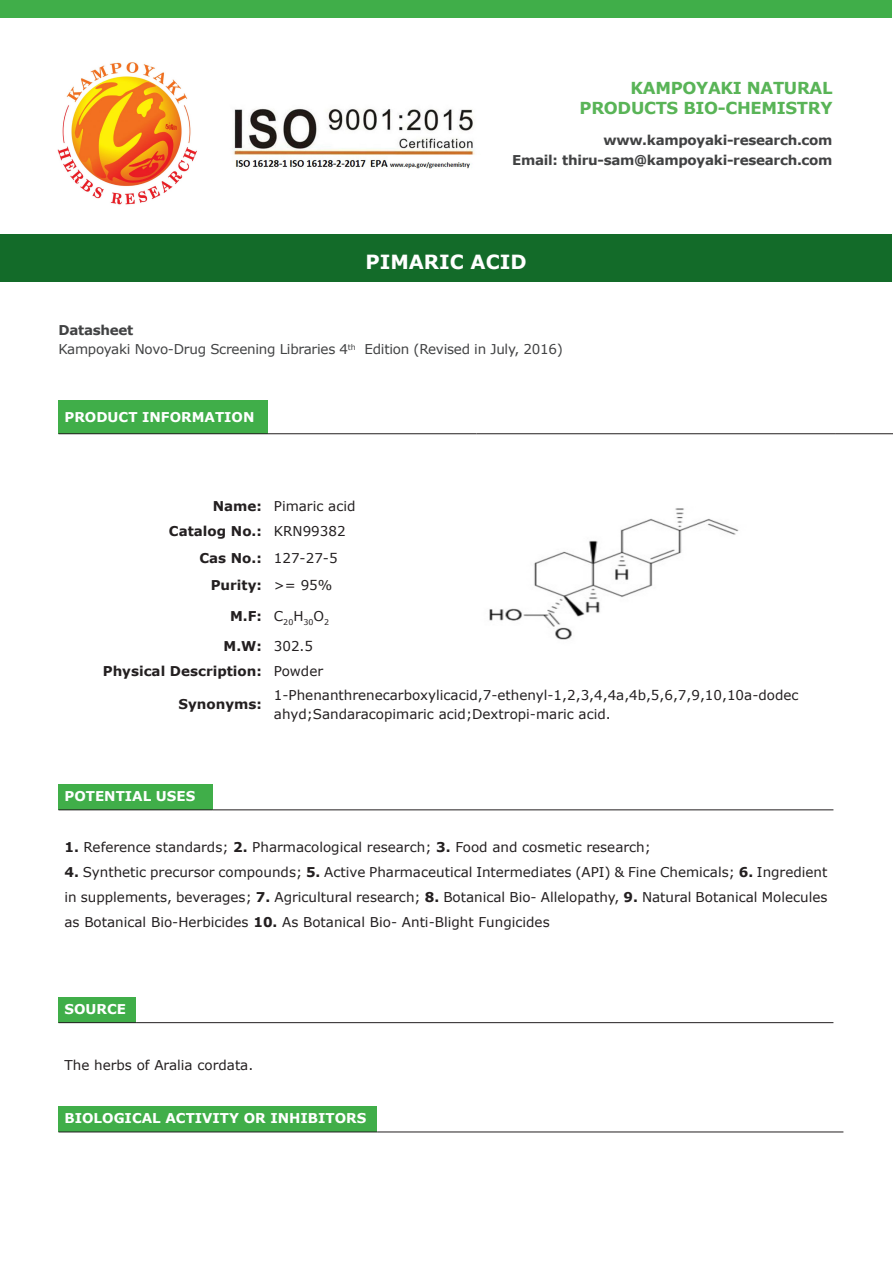
<style>
.page{position:relative;width:893px;height:1263px;background:#fff}
.page>*{position:absolute;margin:0;border:0;box-sizing:border-box;transform-origin:0 0}
.t1{font:700 19.5px "Verdana";color:#fff}
.t2{font:700 16.5px "Verdana";letter-spacing:-.02em;color:#59b457}
.t3{font:13.5px/25.2px "Verdana";color:#231f20}
.t4{font:700 13.5px "Verdana";letter-spacing:-.02em;color:#414243}
.t5{font:700 13.5px "Verdana";color:#fff}
.t6{font:700 13.5px "Verdana";color:#231f20}
.t7{font:13.5px "Verdana";letter-spacing:-.02em;color:#414243}
.t8{font:7.8px "Verdana";color:#231f20}
.s1{font-weight:700}
</style>
<div class="page">
<img style="left:232px;top:108px;width:243px;height:61px">
<img style="left:57px;top:62px;width:140px;height:143px">
<div style="left:0;top:0;width:892px;height:17px;background:#40ae49"></div>
<div style="left:1px;top:235px;width:891px;height:47px;background:#136b29"></div>
<div style="left:58px;top:400px;width:210px;height:34px;background:#40ae49"></div>
<hr style="left:58px;top:433px;width:210px;height:1px;background:#231f20">
<hr style="left:268px;top:433px;width:208px;height:1px;background:#231f20">
<hr style="left:476px;top:433px;width:359px;height:1px;background:#231f20">
<hr style="left:835px;top:433px;width:58px;height:1px;background:#231f20">
<img style="left:489px;top:508px;width:250px;height:132px">
<div style="left:58px;top:785px;width:155px;height:25px;background:#40ae49"></div>
<hr style="left:58px;top:810px;width:155px;height:1px;background:#231f20">
<hr style="left:213px;top:810px;width:620px;height:1px;background:#231f20">
<div style="left:58px;top:997px;width:78px;height:26px;background:#40ae49"></div>
<hr style="left:58px;top:1022px;width:78px;height:1px;background:#231f20">
<hr style="left:136px;top:1022px;width:697px;height:1px;background:#231f20">
<div style="left:58px;top:1107px;width:319px;height:25px;background:#40ae49"></div>
<hr style="left:58px;top:1132px;width:319px;height:1px;background:#231f20">
<hr style="left:377px;top:1132px;width:466px;height:1px;background:#231f20">
<p class="t2" style="left:631px;top:78px;width:203px">KAMPOYAKI NATURAL</p>
<p class="t2" style="left:580px;top:97px;width:254px">PRODUCTS BIO-CHEMISTRY</p>
<p class="t4" style="left:603px;top:132px;width:231px">www.kampoyaki-research.com</p>
<p class="t4" style="left:512px;top:151px;width:322px">Email: thiru-sam@kampoyaki-research.com</p>
<p class="t1" style="left:365px;top:249px;width:163px">PIMARIC ACID</p>
<p class="t4" style="left:58px;top:321px;width:76px">Datasheet</p>
<p class="t7" style="left:58px;top:341px;width:506px">Kampoyaki Novo-Drug Screening Libraries 4<sup>th</sup> Edition (Revised in July, 2016)</p>
<p class="t5" style="left:64px;top:409px;width:192px">PRODUCT INFORMATION</p>
<p class="t6" style="left:213px;top:497px;width:51px">Name:</p>
<p class="t3" style="left:274px;top:494px;width:83px">Pimaric acid</p>
<p class="t6" style="left:169px;top:522px;width:94px">Catalog No.:</p>
<p class="t3" style="left:274px;top:519px;width:73px">KRN99382</p>
<p class="t6" style="left:199px;top:549px;width:64px">Cas No.:</p>
<p class="t3" style="left:274px;top:545px;width:65px">127-27-5</p>
<p class="t6" style="left:211px;top:576px;width:53px">Purity:</p>
<p class="t3" style="left:274px;top:572px;width:60px">&gt;= 95%</p>
<p class="t6" style="left:230px;top:607px;width:33px">M.F:</p>
<p class="t8" style="left:274px;top:618px;width:57px"><sup>C</sup>20<sup>H</sup>30<sup>O</sup>2</p>
<p class="t6" style="left:224px;top:638px;width:40px">M.W:</p>
<p class="t3" style="left:274px;top:634px;width:41px">302.5</p>
<p class="t6" style="left:103px;top:662px;width:161px">Physical Description:</p>
<p class="t3" style="left:274px;top:659px;width:51px">Powder</p>
<p class="t6" style="left:178px;top:695px;width:85px">Synonyms:</p>
<p class="t3" style="left:274px;top:685px;width:526px;line-height:19.2px">1-Phenanthrenecarboxylicacid,7-ethenyl-1,2,3,4,4a,4b,5,6,7,9,10,10a-dodec ahyd;Sandaracopimaric acid;Dextropi-maric acid.</p>
<p class="t5" style="left:64px;top:787px;width:132px">POTENTIAL USES</p>
<p class="t3" style="left:64px;top:834px;width:588px"><span class="s1">1.</span> Reference standards; <span class="s1">2.</span> Pharmacological research; <span class="s1">3.</span> Food and cosmetic research;</p>
<p class="t3" style="left:64px;top:859px;width:764px;text-align:justify"><span class="s1">4.</span> Synthetic precursor compounds; <span class="s1">5.</span> Active Pharmaceutical Intermediates (API) &amp; Fine Chemicals; <span class="s1">6.</span> Ingredient in supplements, beverages; <span class="s1">7.</span> Agricultural research; <span class="s1">8.</span> Botanical Bio- Allelopathy, <span class="s1">9.</span> Natural Botanical Molecules as Botanical Bio-Herbicides <span class="s1">10.</span> As Botanical Bio- Anti-Blight Fungicides</p>
<p class="t5" style="left:64px;top:1000px;width:63px">SOURCE</p>
<p class="t3" style="left:64px;top:1052px;width:190px">The herbs of Aralia cordata.</p>
<p class="t5" style="left:64px;top:1109px;width:303px">BIOLOGICAL ACTIVITY OR INHIBITORS</p>
</div>
